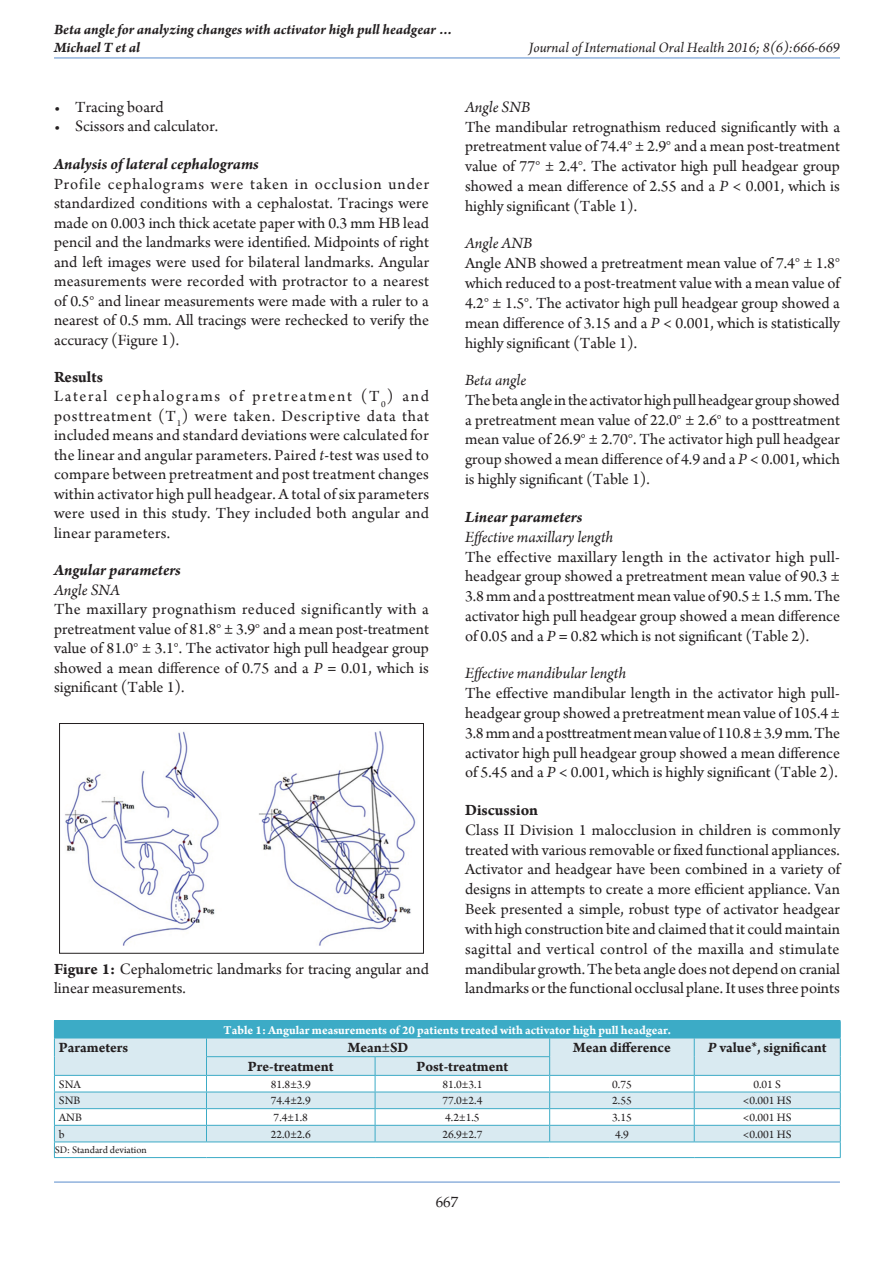
<style>
.page{position:relative;width:894px;height:1263px;background:#fff}
.page>*{position:absolute;margin:0;border:0;box-sizing:border-box;transform-origin:0 0}
.TX{font:16.5px/19.8px "Arno Pro";color:#231f20;text-align:justify}
.t1{font:italic 16.5px "Arno Pro";color:#231f20}
.FGC{font:16.5px/19.8px "Arno Pro";color:#231f20}
.t2{font:italic 700 16.5px "Arno Pro";color:#231f20}
.LL{font:16.5px "Arno Pro";color:#231f20}
.t3{font:700 16.5px "Arno Pro";color:#231f20}
.L{font:16.5px "Arno Pro";color:#231f20}
.TCH{font:700 15px "Arno Pro";color:#231f20}
.RH{font:italic 700 15px/18.3px "Arno Pro";color:#231f20}
.RH1{font:italic 15px "Arno Pro";color:#231f20}
.t4{font:15px "Palatino Linotype";color:#231f20}
.TT{font:700 12.75px "Arno Pro";color:#fff}
.TB{font:12px "Arno Pro";color:#231f20}
.TBL{font:12px "Arno Pro";color:#231f20}
.TFN{font:10.5px "Arno Pro";color:#231f20}
.s1{font-style:italic}
.s2{font-weight:700}
</style>
<div class="page">
<hr style="left:54px;top:1181px;width:785px;height:1px;background:#90b2dd">
<hr style="left:54px;top:57px;width:785px;height:2px;background:#90b2dd">
<div style="left:54px;top:1020px;width:786px;height:18px;background:#3cabc6"></div>
<svg style="left:55px;top:1038px;width:784px;height:103px;fill:#d9eaf1"></svg>
<hr style="left:54px;top:1091px;width:152px;height:1px;background:#3cabc6">
<hr style="left:206px;top:1091px;width:169px;height:1px;background:#3cabc6">
<hr style="left:375px;top:1091px;width:174px;height:1px;background:#3cabc6">
<hr style="left:549px;top:1091px;width:145px;height:1px;background:#3cabc6">
<hr style="left:694px;top:1091px;width:146px;height:1px;background:#3cabc6">
<hr style="left:54px;top:1108px;width:152px;height:1px;background:#3cabc6">
<hr style="left:206px;top:1108px;width:169px;height:1px;background:#3cabc6">
<hr style="left:375px;top:1108px;width:174px;height:1px;background:#3cabc6">
<hr style="left:549px;top:1108px;width:145px;height:1px;background:#3cabc6">
<hr style="left:694px;top:1108px;width:146px;height:1px;background:#3cabc6">
<svg style="left:374px;top:1057px;width:1px;height:84px"></svg>
<svg style="left:693px;top:1038px;width:1px;height:103px"></svg>
<svg style="left:206px;top:1038px;width:1px;height:103px"></svg>
<svg style="left:549px;top:1038px;width:1px;height:103px"></svg>
<hr style="left:206px;top:1056px;width:169px;height:1px;background:#3cabc6">
<hr style="left:375px;top:1056px;width:175px;height:1px;background:#3cabc6">
<hr style="left:54px;top:1157px;width:152px;height:1px;background:#3cabc6">
<hr style="left:206px;top:1157px;width:169px;height:1px;background:#3cabc6">
<hr style="left:375px;top:1157px;width:174px;height:1px;background:#3cabc6">
<hr style="left:549px;top:1157px;width:145px;height:1px;background:#3cabc6">
<hr style="left:694px;top:1157px;width:146px;height:1px;background:#3cabc6">
<hr style="left:54px;top:1141px;width:152px;height:1px;background:#3cabc6">
<hr style="left:206px;top:1141px;width:169px;height:1px;background:#3cabc6">
<hr style="left:375px;top:1141px;width:174px;height:1px;background:#3cabc6">
<hr style="left:549px;top:1141px;width:145px;height:1px;background:#3cabc6">
<hr style="left:694px;top:1141px;width:146px;height:1px;background:#3cabc6">
<hr style="left:54px;top:1125px;width:152px;height:1px;background:#3cabc6">
<hr style="left:206px;top:1125px;width:169px;height:1px;background:#3cabc6">
<hr style="left:375px;top:1125px;width:174px;height:1px;background:#3cabc6">
<hr style="left:549px;top:1125px;width:145px;height:1px;background:#3cabc6">
<hr style="left:694px;top:1125px;width:146px;height:1px;background:#3cabc6">
<svg style="left:54px;top:1038px;width:1px;height:119px"></svg>
<svg style="left:839px;top:1038px;width:1px;height:119px"></svg>
<hr style="left:54px;top:1075px;width:152px;height:1px;background:#3cabc6">
<hr style="left:206px;top:1075px;width:169px;height:1px;background:#3cabc6">
<hr style="left:375px;top:1075px;width:174px;height:1px;background:#3cabc6">
<hr style="left:549px;top:1075px;width:145px;height:1px;background:#3cabc6">
<hr style="left:694px;top:1075px;width:146px;height:1px;background:#3cabc6">
<img style="left:65px;top:731px;width:351px;height:215px">
<div style="left:59px;top:723px;width:364px;height:230px;border:1px solid #231f20"></div>
<p class="RH" style="left:54px;top:20px;width:401px">Beta angle for analyzing changes with activator high pull headgear …<br>Michael T et al</p>
<p class="RH1" style="left:528px;top:39px;width:313px">Journal of International Oral Health 2016; 8(6):666-669</p>
<p class="L" style="left:54px;top:97px;width:111px">• Tracing board</p>
<p class="LL" style="left:54px;top:117px;width:165px">• Scissors and calculator.</p>
<h2 class="t2" style="left:54px;top:154px;width:206px">Analysis of lateral cephalograms</h2>
<p class="TX" style="left:54px;top:175px;width:376px">Profile cephalograms were taken in occlusion under standardized conditions with a cephalostat. Tracings were made on 0.003 inch thick acetate paper with 0.3 mm HB lead pencil and the landmarks were identified. Midpoints of right and left images were used for bilateral landmarks. Angular measurements were recorded with protractor to a nearest of 0.5° and linear measurements were made with a ruler to a nearest of 0.5 mm. All tracings were rechecked to verify the accuracy (Figure 1).</p>
<h1 class="t3" style="left:54px;top:367px;width:50px">Results</h1>
<p class="TX" style="left:54px;top:387px;width:376px">Lateral cephalograms of pretreatment (T<sub>0</sub>) and posttreatment (T<sub>1</sub>) were taken. Descriptive data that included means and standard deviations were calculated for the linear and angular parameters. Paired <span class="s1">t</span>-test was used to compare between pretreatment and post treatment changes within activator high pull headgear. A total of six parameters were used in this study. They included both angular and linear parameters.</p>
<h2 class="t2" style="left:54px;top:560px;width:128px">Angular parameters</h2>
<h3 class="t1" style="left:54px;top:580px;width:67px">Angle SNA</h3>
<p class="TX" style="left:54px;top:600px;width:376px">The maxillary prognathism reduced significantly with a pretreatment value of 81.8° ± 3.9° and a mean post-treatment value of 81.0° ± 3.1°. The activator high pull headgear group showed a mean difference of 0.75 and a <span class="s1">P</span> = 0.01, which is significant (Table 1).</p>
<h3 class="t1" style="left:465px;top:97px;width:67px">Angle SNB</h3>
<p class="TX" style="left:465px;top:118px;width:376px">The mandibular retrognathism reduced significantly with a pretreatment value of 74.4° ± 2.9° and a mean post-treatment value of 77° ± 2.4°. The activator high pull headgear group showed a mean difference of 2.55 and a <span class="s1">P</span> &lt; 0.001, which is highly significant (Table 1).</p>
<h3 class="t1" style="left:465px;top:234px;width:69px">Angle ANB</h3>
<p class="TX" style="left:465px;top:254px;width:376px">Angle ANB showed a pretreatment mean value of 7.4° ± 1.8° which reduced to a post-treatment value with a mean value of 4.2° ± 1.5°. The activator high pull headgear group showed a mean difference of 3.15 and a <span class="s1">P</span> &lt; 0.001, which is statistically highly significant (Table 1).</p>
<h2 class="t1" style="left:465px;top:370px;width:63px">Beta angle</h2>
<p class="TX" style="left:465px;top:391px;width:376px">The beta angle in the activator high pull headgear group showed a pretreatment mean value of 22.0° ± 2.6° to a posttreatment mean value of 26.9° ± 2.70°. The activator high pull headgear group showed a mean difference of 4.9 and a <span class="s1">P</span> &lt; 0.001, which is highly significant (Table 1).</p>
<h2 class="t2" style="left:465px;top:507px;width:119px">Linear parameters</h2>
<h3 class="t1" style="left:465px;top:527px;width:150px">Effective maxillary length</h3>
<p class="TX" style="left:465px;top:547px;width:376px">The effective maxillary length in the activator high pull&shy;headgear group showed a pretreatment mean value of 90.3 ± 3.8mm and a posttreatment mean value of 90.5 ± 1.5 mm. The activator high pull headgear group showed a mean difference of 0.05 and a <span class="s1">P</span> = 0.82 which is not significant (Table 2).</p>
<h3 class="t1" style="left:465px;top:664px;width:162px">Effective mandibular length</h3>
<p class="TX" style="left:465px;top:684px;width:376px">The effective mandibular length in the activator high pull&shy;headgear group showed a pretreatment mean value of 105.4 ± 3.8mm and a posttreatment mean value of 110.8 ± 3.9 mm. The activator high pull headgear group showed a mean difference of 5.45 and a <span class="s1">P</span> &lt; 0.001, which is highly significant (Table 2).</p>
<h1 class="t3" style="left:465px;top:800px;width:75px">Discussion</h1>
<p class="TX" style="left:465px;top:820px;width:376px">Class II Division 1 malocclusion in children is commonly treated with various removable or fixed functional appliances.<br>Activator and headgear have been combined in a variety of designs in attempts to create a more efficient appliance. Van Beek presented a simple, robust type of activator headgear with high construction bite and claimed that it could maintain sagittal and vertical control of the maxilla and stimulate mandibular growth. The beta angle does not depend on cranial landmarks or the functional occlusal plane. It uses three points</p>
<p class="TT" style="left:223px;top:1022px;width:449px">Table 1: Angular measurements of 20 patients treated with activator high pull headgear.</p>
<p class="FGC" style="left:54px;top:959px;width:376px"><span class="s2">Figure 1:</span> Cephalometric landmarks for tracing angular and linear measurements.</p>
<p class="TCH" style="left:59px;top:1039px;width:71px">Parameters</p>
<p class="TCH" style="left:347px;top:1039px;width:62px">Mean±SD</p>
<p class="TCH" style="left:573px;top:1039px;width:99px">Mean difference</p>
<p class="TCH" style="left:707px;top:1039px;width:120px"><span class="s1">P</span> value*, significant</p>
<p class="TCH" style="left:248px;top:1058px;width:87px">Pre‑treatment</p>
<p class="TCH" style="left:416px;top:1058px;width:93px">Post‑treatment</p>
<p class="TB" style="left:59px;top:1077px;width:23px">SNA</p>
<p class="TB" style="left:271px;top:1077px;width:42px">81.8±3.9</p>
<p class="TB" style="left:442px;top:1077px;width:42px">81.0±3.1</p>
<p class="TB" style="left:612px;top:1077px;width:21px">0.75</p>
<p class="TB" style="left:753px;top:1077px;width:29px">0.01 S</p>
<p class="TB" style="left:59px;top:1094px;width:23px">SNB</p>
<p class="TB" style="left:271px;top:1094px;width:42px">74.4±2.9</p>
<p class="TB" style="left:442px;top:1094px;width:42px">77.0±2.4</p>
<p class="TB" style="left:612px;top:1094px;width:21px">2.55</p>
<p class="TB" style="left:742px;top:1094px;width:50px">&lt;0.001 HS</p>
<p class="TB" style="left:59px;top:1110px;width:25px">ANB</p>
<p class="TB" style="left:273px;top:1110px;width:36px">7.4±1.8</p>
<p class="TB" style="left:445px;top:1110px;width:36px">4.2±1.5</p>
<p class="TB" style="left:612px;top:1110px;width:21px">3.15</p>
<p class="TB" style="left:742px;top:1110px;width:50px">&lt;0.001 HS</p>
<p class="TBL" style="left:59px;top:1127px;width:7px">b</p>
<p class="TBL" style="left:271px;top:1127px;width:42px">22.0±2.6</p>
<p class="TBL" style="left:442px;top:1127px;width:42px">26.9±2.7</p>
<p class="TBL" style="left:614px;top:1127px;width:15px">4.9</p>
<p class="TBL" style="left:742px;top:1127px;width:50px">&lt;0.001 HS</p>
<p class="TFN" style="left:55px;top:1144px;width:93px">SD: Standard deviation</p>
<p class="t4" style="left:435px;top:1191px;width:24px">667</p>
</div>
